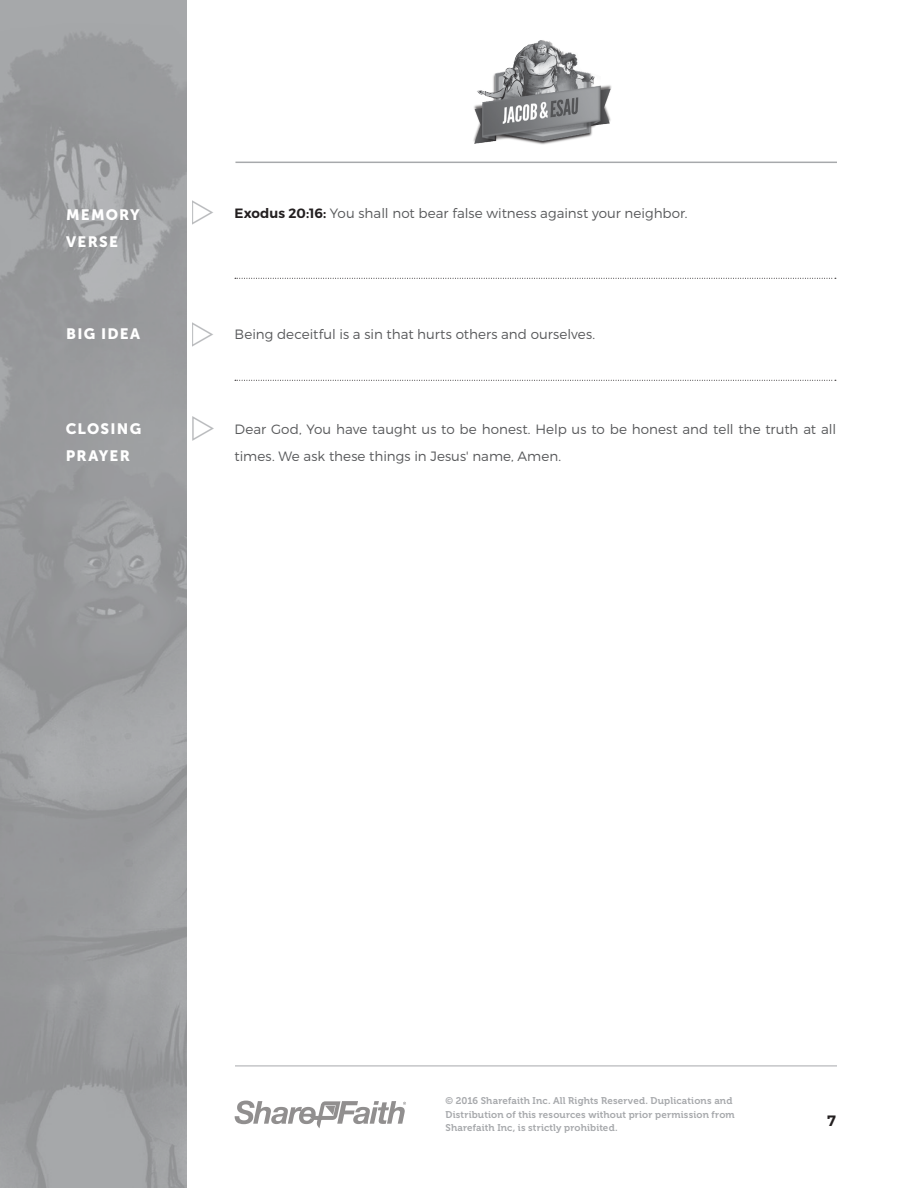
<style>
.page{position:relative;width:918px;height:1188px;background:#fff}
.page>*{position:absolute;margin:0;border:0;box-sizing:border-box;transform-origin:0 0}
.side-bar_Headings{font:15px "Museo Sans 900";letter-spacing:.085em;color:#fff}
.t1{font:600 15px "Montserrat";color:#231f20}
.Bold-First-Paragraph{font:300 13.5px/27px "Montserrat";color:#58595b}
.Mem_Verse_Paragraph{font:300 13.5px "Montserrat";color:#58595b}
.t2{font:9.75px/13.5px "Museo 700";letter-spacing:.015em;color:#a7a9ac}
.s1{font-weight:600;color:#231f20}
</style>
<div class="page">
<img style="left:0;top:0;width:187px;height:1188px">
<hr style="left:235px;top:1066px;width:602px;height:1px;background:#a7a9ac">
<svg style="left:235px;top:1101px;width:171px;height:27px"></svg>
<img style="left:473px;top:40px;width:139px;height:105px">
<hr style="left:235px;top:162px;width:602px;height:1px;background:#a7a9ac">
<svg style="left:235px;top:278px;width:601px;height:1px"></svg>
<svg style="left:235px;top:380px;width:601px;height:1px"></svg>
<p class="side-bar_Headings" style="left:66px;top:206px;width:75px">MEMORY</p>
<p class="side-bar_Headings" style="left:66px;top:233px;width:53px">VERSE</p>
<p class="Mem_Verse_Paragraph" style="left:235px;top:205px;width:454px"><span class="s1">Exodus 20:16:</span> You shall not bear false witness against your neighbor.</p>
<p class="side-bar_Headings" style="left:66px;top:325px;width:76px">BIG IDEA</p>
<p class="Bold-First-Paragraph" style="left:235px;top:321px;width:362px">Being deceitful is a sin that hurts others and ourselves.</p>
<p class="side-bar_Headings" style="left:66px;top:420px;width:77px">CLOSING</p>
<p class="side-bar_Headings" style="left:66px;top:447px;width:66px">PRAYER</p>
<p class="Bold-First-Paragraph" style="left:235px;top:415px;width:603px">Dear God, You have taught us to be honest. Help us to be honest and tell the truth at all times. We ask these things in Jesus' name, Amen.</p>
<p class="t2" style="left:446px;top:1094px;width:291px">© 2016 Sharefaith Inc. All Rights Reserved. Duplications and<br>Distribution of this resources without prior permission from<br>Sharefaith Inc, is strictly prohibited.</p>
<p class="t1" style="left:827px;top:1112px;width:10px">7</p>
</div>
